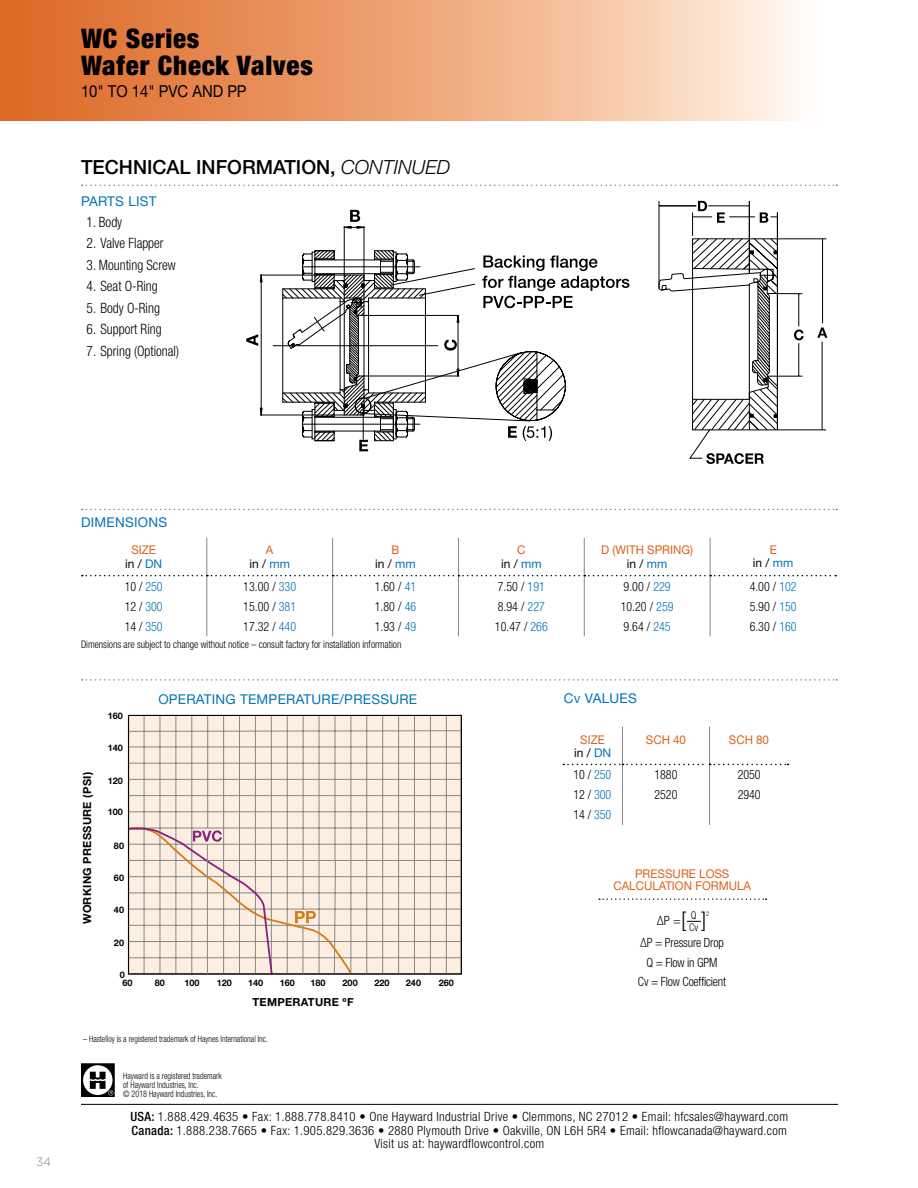
<style>
.page{position:relative;width:918px;height:1188px;background:#fff}
.page>*{position:absolute;margin:0;border:0;box-sizing:border-box;transform-origin:0 0}
.t1{font:900 condensed 27px/26.2px "Helvetica Neue LT Std";letter-spacing:.03em;color:#000}
.t2{font:500 19.5px "Helvetica Neue LT Std";color:#000}
.t3{font:16.5px "Helvetica Neue LT Std";color:#000;scale:.9 1}
.t4{font:16.35px "Helvetica Neue LT Std";letter-spacing:.02em;color:#0074b5}
.t5{font:300 condensed 14.25px "Helvetica Neue LT Std";color:#000;scale:.94 1}
.t6{font:13.5px "Helvetica Neue LT Std";letter-spacing:.02em;color:#0074b5}
.t7{font:300 condensed 12.75px/13.5px "Helvetica Neue LT Std";letter-spacing:.025em;color:#000;text-align:center}
.t8{font:300 condensed 12.75px "Helvetica Neue LT Std";letter-spacing:.025em;color:#000;scale:.94 1}
.t9{font:300 condensed 12.75px/19.4px "Helvetica Neue LT Std";letter-spacing:-.015em;color:#000;text-align:center;scale:.95 1}
.t10{font:12px/13.5px "Helvetica Neue LT Std";color:#db621a;text-align:center;scale:.96 1}
.t11{font:12px/13.5px "Helvetica Neue LT Std";color:#000;text-align:center}
.t12{font:300 12px "Gotham";color:#868787}
.t13{font:700 11.1px "Helvetica Neue LT Std";letter-spacing:.025em;color:#000}
.t14{font:300 condensed 10.8px "Helvetica Neue LT Std";color:#000;scale:.95 1}
.t15{font:300 condensed 10.5px "Helvetica Neue LT Std";letter-spacing:-.005em;color:#000;scale:.94 1}
.t16{font:300 condensed 9px/9px "Helvetica Neue LT Std";color:#000;scale:.9 1}
.t17{font:700 9px "Helvetica Neue LT Std";color:#000}
.t18{font:300 condensed 6.45px "Helvetica Neue LT Std";color:#000;scale:.95 1}
.s1{font-weight:300;font-style:italic}
.s2{color:#000}
.s3{color:#0074b5}
.s4{color:#db621a}
.s5{font-size:21.6px}
.s6{font-weight:500}
</style>
<div class="page">
<svg style="left:0;top:0;width:799px;height:120px;background:#eda77b"></svg>
<svg style="left:81px;top:1063px;width:34px;height:34px"></svg>
<hr style="left:81px;top:1104px;width:757px;height:1px;background:#000">
<svg style="left:82px;top:509px;width:755px;height:1px"></svg>
<svg style="left:82px;top:679px;width:755px;height:2px"></svg>
<svg style="left:246px;top:210px;width:384px;height:241px"></svg>
<svg style="left:659px;top:201px;width:168px;height:263px"></svg>
<svg style="left:82px;top:185px;width:755px;height:1px"></svg>
<hr style="left:206px;top:538px;width:1px;height:37px;background:#868787">
<hr style="left:332px;top:538px;width:1px;height:37px;background:#868787">
<hr style="left:458px;top:538px;width:1px;height:37px;background:#868787">
<hr style="left:584px;top:538px;width:1px;height:37px;background:#868787">
<hr style="left:710px;top:538px;width:1px;height:37px;background:#868787">
<svg style="left:82px;top:575px;width:754px;height:61px"></svg>
<hr style="left:622px;top:727px;width:1px;height:37px;background:#868787">
<hr style="left:709px;top:727px;width:1px;height:37px;background:#868787">
<svg style="left:563px;top:764px;width:226px;height:61px"></svg>
<svg style="left:130px;top:717px;width:332px;height:258px;background:#efe1d7"></svg>
<svg style="left:127px;top:825px;width:226px;height:151px;background:#edddd3"></svg>
<div style="left:128px;top:715px;width:334px;height:259px;border:1px solid #000"></div>
<hr style="left:207px;top:845px;width:1px;height:129px;background:#868787">
<hr style="left:303px;top:925px;width:1px;height:49px;background:#868787">
<svg style="left:599px;top:898px;width:168px;height:2px"></svg>
<svg style="left:687px;top:921px;width:14px;height:1px"></svg>
<h1 class="t1" style="left:81px;top:25px;width:233px">WC Series<br>Wafer Check Valves</h1>
<p class="t3" style="left:81px;top:82px;width:185px">10" TO 14" PVC AND PP</p>
<h2 class="t2" style="left:81px;top:156px;width:371px">TECHNICAL INFORMATION, <span class="s1">CONTINUED</span></h2>
<p class="t6" style="left:81px;top:193px;width:77px">PARTS LIST</p>
<p class="t5" style="left:87px;top:214px;width:39px">1. Body</p>
<p class="t5" style="left:87px;top:235px;width:84px">2. Valve Flapper</p>
<p class="t5" style="left:87px;top:257px;width:96px">3. Mounting Screw</p>
<p class="t5" style="left:87px;top:278px;width:77px">4. Seat O-Ring</p>
<p class="t5" style="left:87px;top:300px;width:80px">5. Body O-Ring</p>
<p class="t5" style="left:87px;top:321px;width:81px">6. Support Ring</p>
<p class="t5" style="left:87px;top:343px;width:100px">7. Spring (Optional)</p>
<p class="t12" style="left:36px;top:1154px;width:17px">34</p>
<p class="t6" style="left:81px;top:514px;width:88px">DIMENSIONS</p>
<p class="t10" style="left:125px;top:543px;width:40px">SIZE<br><span class="s2">in /</span> <span class="s3">DN</span></p>
<p class="t11" style="left:249px;top:543px;width:42px"><span class="s4">A<br></span>in / <span class="s3">mm</span></p>
<p class="t11" style="left:375px;top:543px;width:42px"><span class="s4">B<br></span>in / <span class="s3">mm</span></p>
<p class="t11" style="left:501px;top:543px;width:42px"><span class="s4">C<br></span>in / <span class="s3">mm</span></p>
<p class="t10" style="left:601px;top:543px;width:97px">D (WITH SPRING) <span class="s2">in /</span> <span class="s3">mm</span></p>
<p class="t11" style="left:753px;top:543px;width:42px"><span class="s4">E<br></span>in / <span class="s3">mm</span></p>
<p class="t8" style="left:125px;top:579px;width:42px">10 / <span class="s3">250</span></p>
<p class="t8" style="left:243px;top:579px;width:58px">13.00 / <span class="s3">330</span></p>
<p class="t8" style="left:375px;top:579px;width:45px">1.60 / <span class="s3">41</span></p>
<p class="t8" style="left:498px;top:579px;width:52px">7.50 / <span class="s3">191</span></p>
<p class="t8" style="left:624px;top:579px;width:52px">9.00 / <span class="s3">229</span></p>
<p class="t8" style="left:750px;top:579px;width:52px">4.00 / <span class="s3">102</span></p>
<p class="t8" style="left:125px;top:599px;width:42px">12 / <span class="s3">300</span></p>
<p class="t8" style="left:243px;top:599px;width:58px">15.00 / <span class="s3">381</span></p>
<p class="t8" style="left:375px;top:599px;width:45px">1.80 / <span class="s3">46</span></p>
<p class="t8" style="left:498px;top:599px;width:52px">8.94 / <span class="s3">227</span></p>
<p class="t8" style="left:621px;top:599px;width:58px">10.20 / <span class="s3">259</span></p>
<p class="t8" style="left:750px;top:599px;width:52px">5.90 / <span class="s3">150</span></p>
<p class="t8" style="left:125px;top:619px;width:42px">14 / <span class="s3">350</span></p>
<p class="t8" style="left:243px;top:619px;width:58px">17.32 / <span class="s3">440</span></p>
<p class="t8" style="left:375px;top:619px;width:45px">1.93 / <span class="s3">49</span></p>
<p class="t8" style="left:495px;top:619px;width:58px">10.47 / <span class="s3">266</span></p>
<p class="t8" style="left:624px;top:619px;width:52px">9.64 / <span class="s3">245</span></p>
<p class="t8" style="left:750px;top:619px;width:52px">6.30 / <span class="s3">160</span></p>
<p class="t15" style="left:81px;top:638px;width:342px">Dimensions are subject to change without notice – consult factory for installation information</p>
<p class="t13" style="left:80px;top:924px;width:154px;rotate:-90deg">WORKING PRESSURE (PSI)</p>
<p class="t4" style="left:134px;top:686px;width:315px">OPERATING TEMPERATURE/PRESSURE</p>
<p class="t6" style="left:158px;top:691px;width:260px">OPERATING TEMPERATURE/PRESSURE</p>
<p class="t6" style="left:564px;top:690px;width:75px">Cv VALUES</p>
<p class="t10" style="left:574px;top:732px;width:40px">SIZE<br><span class="s2">in /</span> <span class="s3">DN</span></p>
<p class="t10" style="left:646px;top:732px;width:43px">SCH 40</p>
<p class="t10" style="left:729px;top:732px;width:43px">SCH 80</p>
<p class="t8" style="left:573px;top:768px;width:42px">10 / <span class="s3">250</span></p>
<p class="t8" style="left:655px;top:768px;width:26px">1880</p>
<p class="t8" style="left:738px;top:768px;width:26px">2050</p>
<p class="t8" style="left:573px;top:787px;width:42px">12 / <span class="s3">300</span></p>
<p class="t8" style="left:655px;top:787px;width:26px">2520</p>
<p class="t8" style="left:738px;top:787px;width:26px">2940</p>
<p class="t8" style="left:573px;top:808px;width:42px">14 / <span class="s3">350</span></p>
<p class="t17" style="left:108px;top:710px;width:17px">160</p>
<p class="t17" style="left:108px;top:742px;width:17px">140</p>
<p class="t17" style="left:108px;top:775px;width:17px">120</p>
<p class="t17" style="left:108px;top:806px;width:17px">100</p>
<p class="t17" style="left:114px;top:841px;width:12px">80</p>
<p class="t17" style="left:114px;top:872px;width:12px">60</p>
<p class="t17" style="left:114px;top:904px;width:12px">40</p>
<p class="t17" style="left:114px;top:937px;width:12px">20</p>
<p class="t17" style="left:120px;top:969px;width:7px">0</p>
<p class="t10" style="left:613px;top:868px;width:145px;line-height:12px">PRESSURE LOSS<br>CALCULATION FORMULA</p>
<p class="t7" style="left:657px;top:913px;width:51px">∆P =<span class="s5">[ ]</span><sup>Q</sup></p>
<p class="t18" style="left:706px;top:910px;width:5px">2</p>
<p class="t9" style="left:638px;top:933px;width:94px">∆P = Pressure Drop<br>Q = Flow in GPM<br>Cv = Flow Coefficient</p>
<p class="t14" style="left:689px;top:921px;width:11px">Cv</p>
<p class="t17" style="left:122px;top:977px;width:12px">60</p>
<p class="t17" style="left:155px;top:977px;width:12px">80</p>
<p class="t17" style="left:184px;top:977px;width:17px">100</p>
<p class="t17" style="left:217px;top:977px;width:17px">120</p>
<p class="t17" style="left:248px;top:977px;width:17px">140</p>
<p class="t17" style="left:280px;top:977px;width:17px">160</p>
<p class="t17" style="left:311px;top:977px;width:17px">180</p>
<p class="t17" style="left:343px;top:977px;width:17px">200</p>
<p class="t17" style="left:374px;top:977px;width:17px">220</p>
<p class="t17" style="left:406px;top:977px;width:17px">240</p>
<p class="t17" style="left:439px;top:977px;width:17px">260</p>
<p class="t13" style="left:253px;top:995px;width:103px">TEMPERATURE ºF</p>
<p class="t16" style="left:83px;top:1034px;width:207px">– Hastelloy is a registered trademark of Haynes International Inc.</p>
<p class="t16" style="left:123px;top:1071px;width:111px">Hayward is a registered trademark of Hayward Industries, Inc.<br>© 2018 Hayward Industries, Inc.</p>
<p class="t7" style="left:130px;top:1110px;width:659px"><span class="s6">USA:</span> 1.888.429.4635 • Fax: 1.888.778.8410 • One Hayward Industrial Drive • Clemmons, NC 27012 • Email: hfcsales@hayward.com<br><span class="s6">Canada:</span> 1.888.238.7665 • Fax: 1.905.829.3636 • 2880 Plymouth Drive • Oakville, ON L6H 5R4 • Email: hflowcanada@hayward.com<br>Visit us at: haywardflowcontrol.com</p>
</div>
